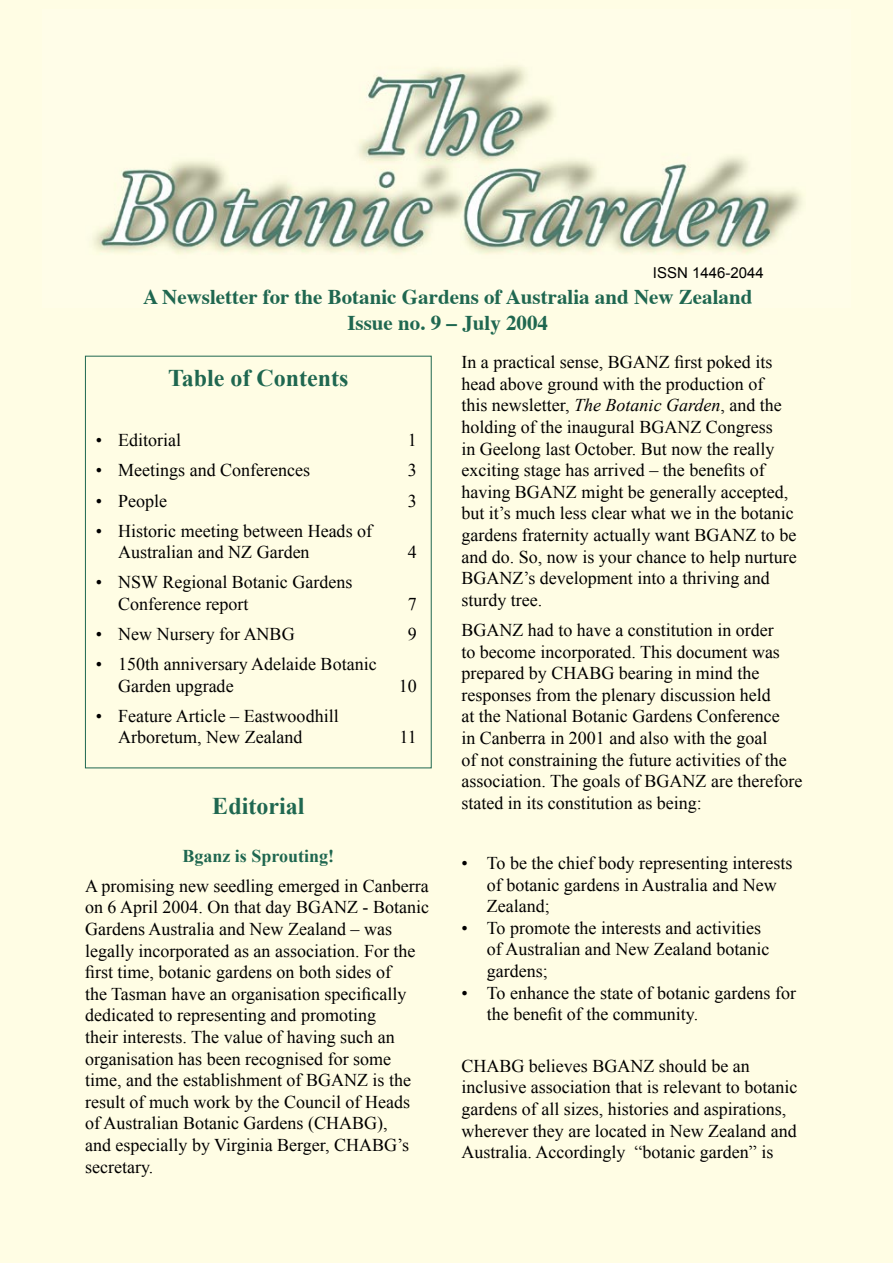
<style>
.page{position:relative;width:893px;height:1263px;background:#fffde4}
.page>*{position:absolute;margin:0;border:0;box-sizing:border-box;transform-origin:0 0}
.contents{font:700 24px "Times New Roman";color:#1f6750}
.Subhead_1{font:700 24px "Times New Roman";color:#1f6750}
.t1{font:700 21px "Times";color:#1f6750}
.Body_text{font:18px/21.6px "Times New Roman";color:#000}
.contents-2{font:18px/21.6px "Times New Roman";color:#000}
.Hanging_indent{font:18px/21.6px "Times New Roman";color:#000}
.Subhead_2{font:700 18px "Times New Roman";color:#1f6750}
.t2{font:15px "Arial";color:#000}
.s1{font-style:italic}
</style>
<div class="page">
<div style="left:85px;top:356px;width:347px;height:412px;border:1px solid #1f6750"></div>
<img style="left:93px;top:67px;width:709px;height:187px">
<p class="t2" style="left:653px;top:264px;width:112px">ISSN 1446-2044</p>
<p class="t1" style="left:143px;top:283px;width:611px">A Newsletter for the Botanic Gardens of Australia and New Zealand</p>
<p class="t1" style="left:347px;top:308px;width:202px">Issue no. 9 – July 2004</p>
<p class="contents" style="left:168px;top:364px;width:182px">Table of Contents</p>
<p class="contents-2" style="left:96px;top:429px;width:87px">• Editorial</p>
<p class="contents-2" style="left:408px;top:429px;width:10px">1</p>
<p class="contents-2" style="left:96px;top:459px;width:216px">• Meetings and Conferences</p>
<p class="contents-2" style="left:408px;top:459px;width:10px">3</p>
<p class="contents-2" style="left:96px;top:489px;width:73px">• People</p>
<p class="contents-2" style="left:408px;top:489px;width:10px">3</p>
<p class="contents-2" style="left:118px;top:519px;width:255px;text-indent:-22px">• Historic meeting between Heads of<br>Australian and NZ Garden</p>
<p class="contents-2" style="left:408px;top:541px;width:10px">4</p>
<p class="contents-2" style="left:118px;top:571px;width:236px;text-indent:-22px">• NSW Regional Botanic Gardens<br>Conference report</p>
<p class="contents-2" style="left:408px;top:593px;width:10px">7</p>
<p class="contents-2" style="left:96px;top:623px;width:200px">• New Nursery for ANBG</p>
<p class="contents-2" style="left:408px;top:623px;width:10px">9</p>
<p class="contents-2" style="left:118px;top:653px;width:260px;text-indent:-22px">• 150th anniversary Adelaide Botanic<br>Garden upgrade</p>
<p class="contents-2" style="left:399px;top:675px;width:19px">10</p>
<p class="contents-2" style="left:118px;top:705px;width:222px;text-indent:-22px">• Feature Article – Eastwoodhill<br>Arboretum, New Zealand</p>
<p class="contents-2" style="left:399px;top:726px;width:19px">11</p>
<p class="Subhead_1" style="left:212px;top:792px;width:94px">Editorial</p>
<p class="Subhead_2" style="left:182px;top:845px;width:153px">Bganz is Sprouting!</p>
<p class="Body_text" style="left:85px;top:875px;width:345px">A promising new seedling emerged in Canberra on 6 April 2004. On that day BGANZ - Botanic Gardens Australia and New Zealand – was legally incorporated as an association. For the first time, botanic gardens on both sides of<br>the Tasman have an organisation specifically dedicated to representing and promoting<br>their interests. The value of having such an organisation has been recognised for some time, and the establishment of BGANZ is the result of much work by the Council of Heads of Australian Botanic Gardens (CHABG),<br>and especially by Virginia Berger, CHABG’s secretary.</p>
<p class="Body_text" style="left:461px;top:351px;width:337px">In a practical sense, BGANZ first poked its head above ground with the production of<br>this newsletter, <span class="s1">The Botanic Garden</span>, and the holding of the inaugural BGANZ Congress<br>in Geelong last October. But now the really exciting stage has arrived – the benefits of having BGANZ might be generally accepted, but it’s much less clear what we in the botanic gardens fraternity actually want BGANZ to be and do. So, now is your chance to help nurture BGANZ’s development into a thriving and sturdy tree.</p>
<p class="Body_text" style="left:461px;top:619px;width:343px">BGANZ had to have a constitution in order<br>to become incorporated. This document was prepared by CHABG bearing in mind the responses from the plenary discussion held<br>at the National Botanic Gardens Conference<br>in Canberra in 2001 and also with the goal<br>of not constraining the future activities of the association. The goals of BGANZ are therefore stated in its constitution as being:</p>
<p class="Hanging_indent" style="left:487px;top:852px;width:307px;text-indent:-26px">• To be the chief body representing interests of botanic gardens in Australia and New<br>Zealand;</p>
<p class="Hanging_indent" style="left:487px;top:917px;width:284px;text-indent:-26px">• To promote the interests and activities of Australian and New Zealand botanic gardens;</p>
<p class="Hanging_indent" style="left:487px;top:981px;width:311px;text-indent:-26px">• To enhance the state of botanic gardens for the benefit of the community.</p>
<p class="Body_text" style="left:461px;top:1055px;width:337px">CHABG believes BGANZ should be an inclusive association that is relevant to botanic gardens of all sizes, histories and aspirations, wherever they are located in New Zealand and Australia. Accordingly “botanic garden” is</p>
</div>
